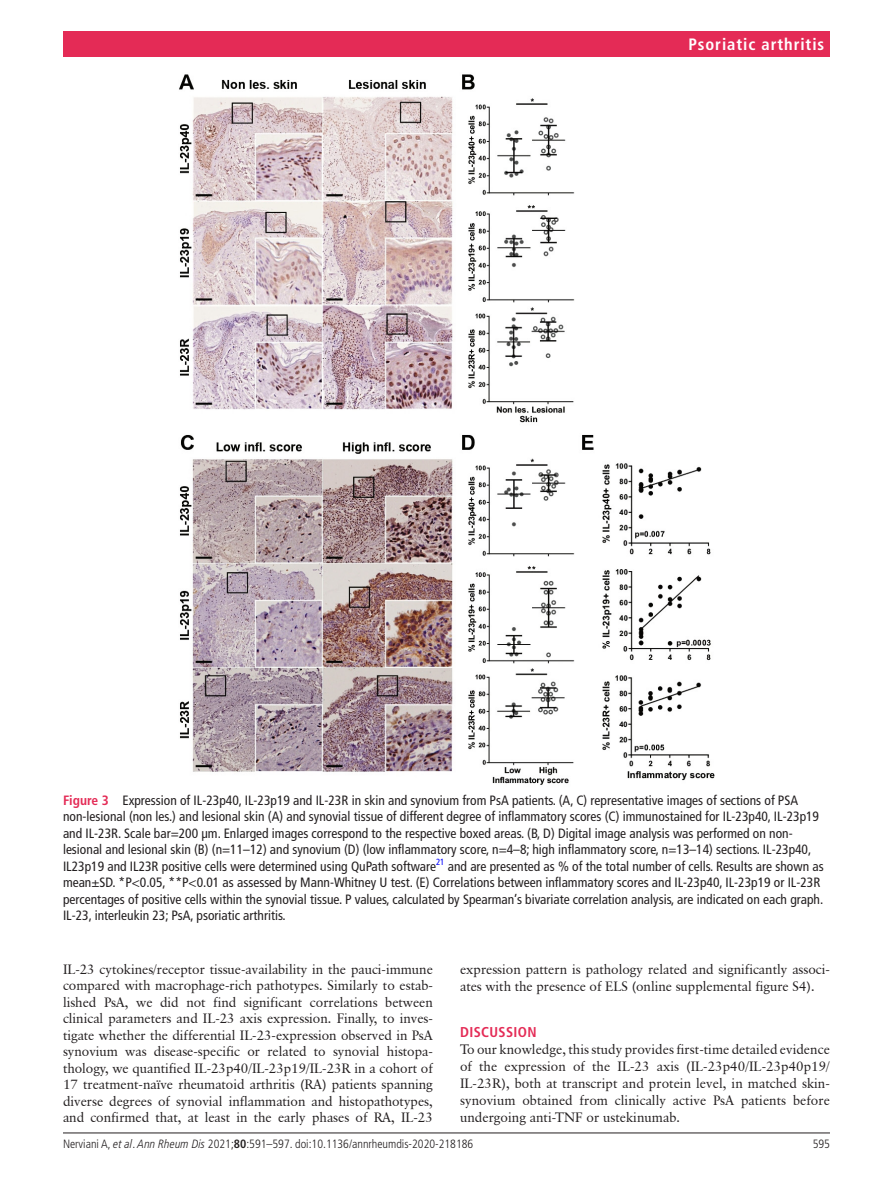
<style>
.page{position:relative;width:893px;height:1191px;background:#fff}
.page>*{position:absolute;margin:0;border:0;box-sizing:border-box;transform-origin:0 0}
.t1{font:700 condensed 16.5px "Frutiger LT Pro";letter-spacing:.055em;color:#fff}
.t2{font:700 condensed 14.25px "Frutiger LT Pro";letter-spacing:.025em;color:#e42b56}
.t3{font:condensed 13.5px/16.5px "Frutiger LT Pro";color:#231f20}
.t4{font:13.5px/16.5px "Classical Garamond BT";letter-spacing:-.005em;color:#231f20;text-align:justify}
.t5{font:300 condensed 12px "Frutiger LT Pro";color:#231f20}
.s1{font-weight:700;color:#e42b56}
.s2{font-style:italic}
.s3{font-weight:700}
</style>
<div class="page">
<hr style="left:63px;top:1132px;width:767px;height:1px;background:#231f20">
<div style="left:63px;top:31px;width:767px;height:25px;background:#e42b56"></div>
<img style="left:179px;top:74px;width:536px;height:711px">
<p class="t1" style="left:688px;top:34px;width:137px">Psoriatic arthritis</p>
<p class="t3" style="left:63px;top:791px;width:762px"><span class="s1">Figure 3</span> Expression of IL-23p40, IL-23p19 and IL-23R in skin and synovium from PsA patients. (A, C) representative images of sections of PSA non-lesional (non les.) and lesional skin (A) and synovial tissue of different degree of inflammatory scores (C) immunostained for IL-23p40, IL-23p19 and IL-23R. Scale bar=200 µm. Enlarged images correspond to the respective boxed areas. (B, D) Digital image analysis was performed on non&shy;lesional and lesional skin (B) (n=11–12) and synovium (D) (low inflammatory score, n=4–8; high inflammatory score, n=13–14) sections. IL-23p40, IL23p19 and IL23R positive cells were determined using QuPath software<sup>21</sup> and are presented as % of the total number of cells. Results are shown as mean±SD. *P&lt;0.05, **P&lt;0.01 as assessed by Mann-Whitney U test. (E) Correlations between inflammatory scores and IL-23p40, IL-23p19 or IL-23R percentages of positive cells within the synovial tissue. P values, calculated by Spearman’s bivariate correlation analysis, are indicated on each graph.<br>IL-23, interleukin 23; PsA, psoriatic arthritis.</p>
<p class="t4" style="left:63px;top:960px;width:371px">IL-23 cytokines/receptor tissue-availability in the pauci-immune compared with macrophage-rich pathotypes. Similarly to estab&shy;lished PsA, we did not find significant correlations between clinical parameters and IL-23 axis expression. Finally, to inves&shy;tigate whether the differential IL-23-expression observed in PsA synovium was disease-specific or related to synovial histopa&shy;thology, we quantified IL-23p40/IL-23p19/IL-23R in a cohort of 17 treatment-naïve rheumatoid arthritis (RA) patients spanning diverse degrees of synovial inflammation and histopathotypes, and confirmed that, at least in the early phases of RA, IL-23</p>
<p class="t4" style="left:460px;top:960px;width:371px;line-height:17.1px">expression pattern is pathology related and significantly associ&shy;ates with the presence of ELS (online supplemental figure S4).</p>
<p class="t2" style="left:460px;top:1023px;width:78px">DISCUSSION</p>
<p class="t4" style="left:460px;top:1040px;width:371px;line-height:17.1px">To our knowledge, this study provides first-time detailed evidence of the expression of the IL-23 axis (IL-23p40/IL-23p40p19/ IL-23R), both at transcript and protein level, in matched skin&shy;synovium obtained from clinically active PsA patients before undergoing anti-TNF or ustekinumab.</p>
<p class="t5" style="left:63px;top:1136px;width:412px">Nerviani A, <span class="s2">et al</span>. <span class="s2">Ann Rheum Dis</span> 2021;<span class="s3">80</span>:591–597. doi:10.1136/annrheumdis-2020-218186</p>
<p class="t5" style="left:813px;top:1136px;width:19px">595</p>
</div>
